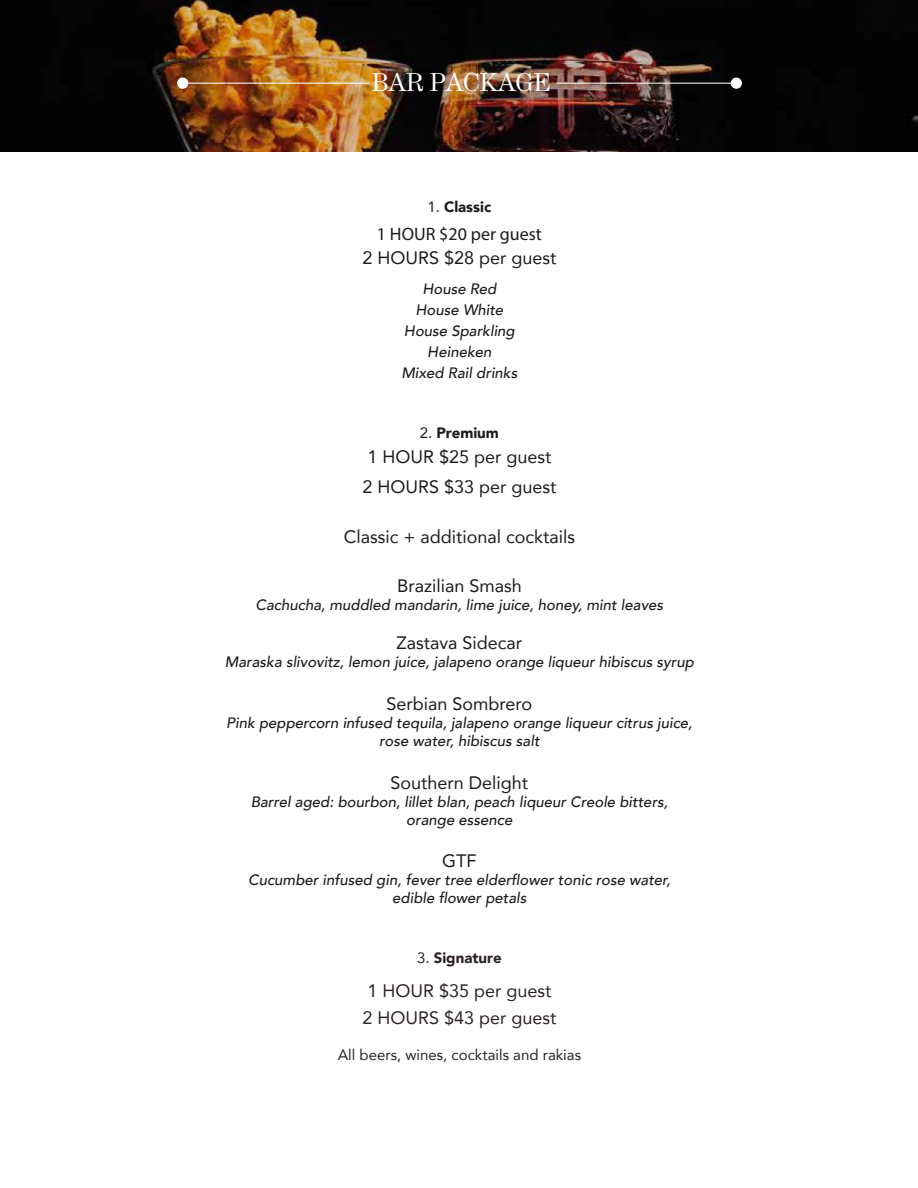
<style>
.page{position:relative;width:918px;height:1188px;background:#fff}
.page>*{position:absolute;margin:0;border:0;box-sizing:border-box;transform-origin:0 0}
.t1{font:25.5px "Hercules";color:#fff}
.t2{font:18px/30.6px "Avenir";color:#1c1c1b}
.t3{font:18px/27.6px "Avenir";color:#2b2422}
.t4{font:18px "Myriad Pro";color:#1c1c1b}
.t5{font:italic 500 15px/21px "Avenir";color:#1c1c1b;text-align:center}
.t6{font:15px "Avenir";color:#2b2422}
.t7{font:900 15px "Avenir";color:#1c1c1b}
.t8{font:900 15px "Avenir";color:#2b2422}
.s1{font-weight:400}
</style>
<div class="page">
<img style="left:0;top:0;width:918px;height:152px">
<hr style="left:556px;top:83px;width:180px;height:1px;background:#fff">
<div style="left:731px;top:78px;width:11px;height:11px;background:#fff;border-radius:50%"></div>
<hr style="left:183px;top:83px;width:186px;height:1px;background:#fff">
<div style="left:177px;top:78px;width:11px;height:11px;background:#fff;border-radius:50%"></div>
<h1 class="t1" style="left:372px;top:68px;width:180px">BAR PACKAGE</h1>
<p class="t7" style="left:427px;top:194px;width:65px"><span class="s1">1.</span> Classic</p>
<p class="t4" style="left:377px;top:222px;width:166px">1 HOUR $20 per guest</p>
<p class="t2" style="left:362px;top:242px;width:196px">2 HOURS $28 per guest</p>
<p class="t5" style="left:401px;top:279px;width:118px">House Red<br>House White<br>House Sparkling<br>Heineken<br>Mixed Rail drinks</p>
<p class="t7" style="left:420px;top:420px;width:81px"><span class="s1">2.</span> Premium</p>
<p class="t2" style="left:362px;top:441px;width:196px">1 HOUR $25 per guest<br>2 HOURS $33 per guest</p>
<p class="t2" style="left:344px;top:520px;width:233px">Classic + additional cocktails</p>
<p class="t2" style="left:397px;top:570px;width:126px">Brazilian Smash</p>
<p class="t5" style="left:256px;top:594px;width:409px">Cachucha, muddled mandarin, lime juice, honey, mint leaves</p>
<p class="t2" style="left:397px;top:627px;width:127px">Zastava Sidecar</p>
<p class="t5" style="left:225px;top:652px;width:470px">Maraska slivovitz, lemon juice, jalapeno orange liqueur hibiscus syrup</p>
<p class="t2" style="left:386px;top:688px;width:147px">Serbian Sombrero</p>
<p class="t5" style="left:226px;top:714px;width:468px;line-height:18px">Pink peppercorn infused tequila, jalapeno orange liqueur citrus juice, rose water, hibiscus salt</p>
<p class="t2" style="left:391px;top:766px;width:139px">Southern Delight</p>
<p class="t5" style="left:251px;top:793px;width:419px;line-height:18px">Barrel aged: bourbon, lillet blan, peach liqueur Creole bitters, orange essence</p>
<p class="t2" style="left:442px;top:845px;width:36px">GTF</p>
<p class="t5" style="left:248px;top:871px;width:424px;line-height:18px">Cucumber infused gin, fever tree elderflower tonic rose water, edible flower petals</p>
<p class="t8" style="left:417px;top:945px;width:86px"><span class="s1">3.</span> Signature</p>
<p class="t3" style="left:362px;top:976px;width:196px">1 HOUR $35 per guest<br>2 HOURS $43 per guest</p>
<p class="t6" style="left:338px;top:1043px;width:245px">All beers, wines, cocktails and rakias</p>
</div>
